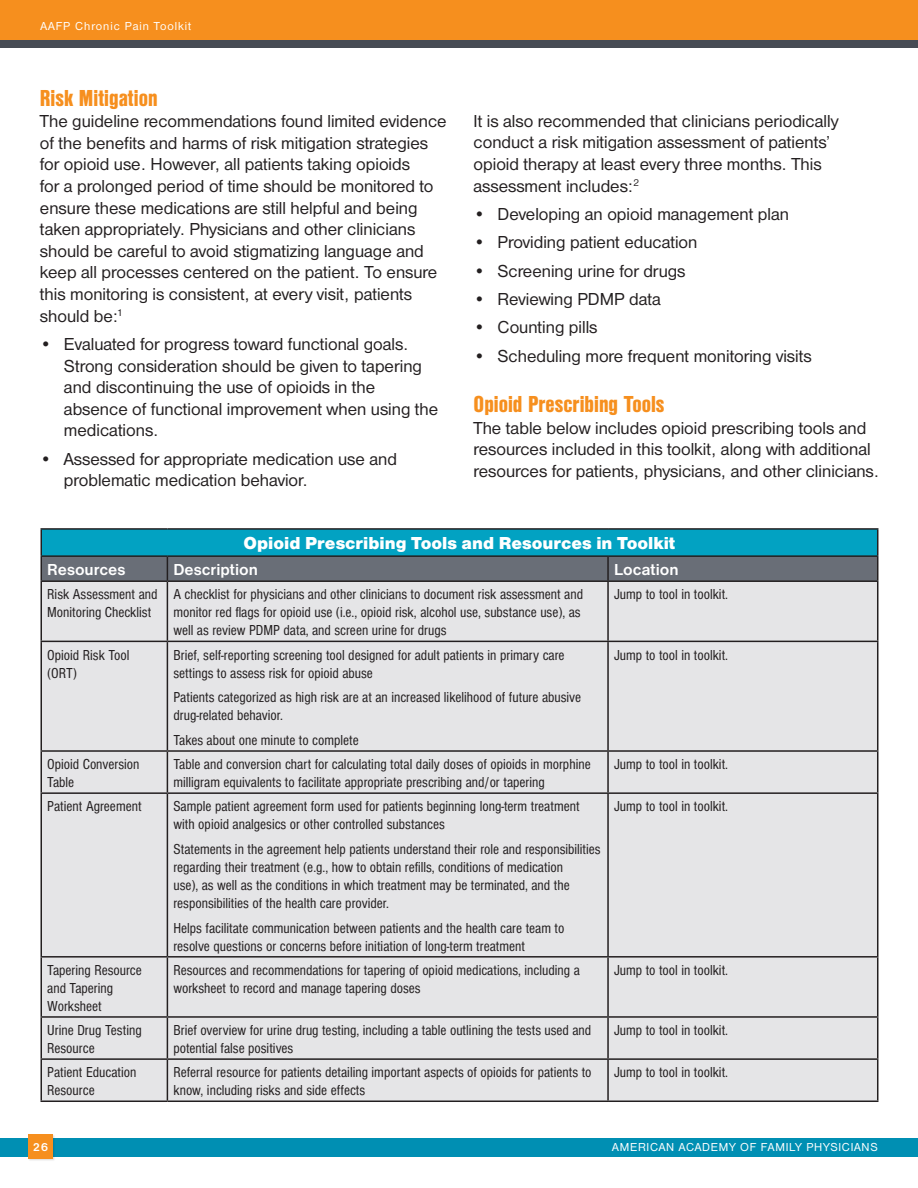
<style>
.page{position:relative;width:918px;height:1188px;background:#fff}
.page>*{position:absolute;margin:0;border:0;box-sizing:border-box;transform-origin:0 0}
.t1{font:24px "Nimbus San D Blac Cond";color:#f68f1e}
.t2{font:18px/21.6px "Nimbus San D";color:#231f20}
.t3{font:18px "Nimbus San D Blac";color:#fff}
.t4{font:700 16.5px "Nimbus San D";color:#fff}
.t5{font:condensed 15px/18px "Nimbus San D";color:#231f20}
.t6{font:12px "Nimbus San D";letter-spacing:.06em;color:#fff}
.t7{font:12px "Nimbus San D";letter-spacing:.08em;color:#fff}
.t8{font:700 12px "Nimbus San D";color:#fff}
</style>
<div class="page">
<div style="left:0;top:1138px;width:918px;height:18px;background:#008fb3"></div>
<div style="left:28px;top:1134px;width:27px;height:28px;background:#231f20;opacity:.15"></div>
<div style="left:28px;top:1135px;width:25px;height:24px;background:#f68f1e"></div>
<div style="left:42px;top:582px;width:835px;height:519px;background:#e5e5e7"></div>
<hr style="left:40px;top:528px;width:127px;height:2px;background:#231f20">
<hr style="left:40px;top:530px;width:2px;height:25px;background:#231f20">
<hr style="left:167px;top:528px;width:441px;height:2px;background:#231f20">
<hr style="left:608px;top:528px;width:270px;height:2px;background:#231f20">
<hr style="left:40px;top:555px;width:127px;height:2px;background:#231f20">
<hr style="left:40px;top:557px;width:2px;height:23px;background:#231f20">
<svg style="left:41px;top:530px;width:837px;height:50px;background:#32859a"></svg>
<hr style="left:40px;top:580px;width:127px;height:2px;background:#231f20">
<hr style="left:40px;top:582px;width:2px;height:59px;background:#231f20">
<hr style="left:167px;top:580px;width:441px;height:2px;background:#231f20">
<hr style="left:167px;top:582px;width:1px;height:59px;background:#231f20">
<hr style="left:608px;top:580px;width:270px;height:2px;background:#231f20">
<hr style="left:607px;top:582px;width:2px;height:59px;background:#231f20">
<hr style="left:877px;top:582px;width:1px;height:59px;background:#231f20">
<hr style="left:40px;top:641px;width:127px;height:1px;background:#231f20">
<hr style="left:40px;top:642px;width:2px;height:108px;background:#231f20">
<hr style="left:167px;top:641px;width:441px;height:1px;background:#231f20">
<hr style="left:167px;top:642px;width:1px;height:108px;background:#231f20">
<hr style="left:608px;top:641px;width:270px;height:1px;background:#231f20">
<hr style="left:607px;top:642px;width:2px;height:108px;background:#231f20">
<hr style="left:877px;top:642px;width:1px;height:108px;background:#231f20">
<hr style="left:40px;top:750px;width:127px;height:2px;background:#231f20">
<hr style="left:40px;top:752px;width:2px;height:40px;background:#231f20">
<hr style="left:167px;top:750px;width:441px;height:2px;background:#231f20">
<hr style="left:167px;top:752px;width:1px;height:40px;background:#231f20">
<hr style="left:608px;top:750px;width:270px;height:2px;background:#231f20">
<hr style="left:607px;top:752px;width:2px;height:40px;background:#231f20">
<hr style="left:877px;top:752px;width:1px;height:40px;background:#231f20">
<hr style="left:40px;top:792px;width:127px;height:2px;background:#231f20">
<hr style="left:40px;top:794px;width:2px;height:162px;background:#231f20">
<hr style="left:167px;top:792px;width:441px;height:2px;background:#231f20">
<hr style="left:167px;top:794px;width:1px;height:162px;background:#231f20">
<hr style="left:608px;top:792px;width:270px;height:2px;background:#231f20">
<hr style="left:607px;top:794px;width:2px;height:162px;background:#231f20">
<hr style="left:877px;top:794px;width:1px;height:162px;background:#231f20">
<hr style="left:40px;top:958px;width:2px;height:58px;background:#231f20">
<hr style="left:167px;top:958px;width:1px;height:58px;background:#231f20">
<hr style="left:607px;top:958px;width:2px;height:58px;background:#231f20">
<hr style="left:877px;top:958px;width:1px;height:58px;background:#231f20">
<hr style="left:40px;top:1016px;width:127px;height:2px;background:#231f20">
<hr style="left:40px;top:1018px;width:2px;height:40px;background:#231f20">
<hr style="left:167px;top:1016px;width:441px;height:2px;background:#231f20">
<hr style="left:167px;top:1018px;width:1px;height:40px;background:#231f20">
<hr style="left:608px;top:1016px;width:270px;height:2px;background:#231f20">
<hr style="left:607px;top:1018px;width:2px;height:40px;background:#231f20">
<hr style="left:877px;top:1018px;width:1px;height:40px;background:#231f20">
<hr style="left:40px;top:1058px;width:127px;height:2px;background:#231f20">
<hr style="left:40px;top:1060px;width:2px;height:41px;background:#231f20">
<hr style="left:167px;top:1058px;width:441px;height:2px;background:#231f20">
<hr style="left:167px;top:1060px;width:1px;height:41px;background:#231f20">
<hr style="left:608px;top:1058px;width:270px;height:2px;background:#231f20">
<hr style="left:607px;top:1060px;width:2px;height:41px;background:#231f20">
<hr style="left:877px;top:1060px;width:1px;height:41px;background:#231f20">
<hr style="left:40px;top:956px;width:127px;height:2px;background:#231f20">
<hr style="left:167px;top:956px;width:441px;height:2px;background:#231f20">
<hr style="left:608px;top:956px;width:270px;height:2px;background:#231f20">
<hr style="left:40px;top:1101px;width:127px;height:1px;background:#231f20">
<hr style="left:167px;top:1101px;width:441px;height:1px;background:#231f20">
<hr style="left:608px;top:1101px;width:270px;height:1px;background:#231f20">
<div style="left:0;top:0;width:918px;height:48px;background:#f68f1e"></div>
<div style="left:0;top:40px;width:918px;height:8px;background:#464b54"></div>
<p class="t7" style="left:40px;top:19px;width:152px">AAFP Chronic Pain Toolkit</p>
<p class="t1" style="left:40px;top:84px;width:119px">Risk Mitigation</p>
<p class="t2" style="left:40px;top:110px;width:408px">The guideline recommendations found limited evidence of the benefits and harms of risk mitigation strategies for opioid use. However, all patients taking opioids<br>for a prolonged period of time should be monitored to ensure these medications are still helpful and being taken appropriately. Physicians and other clinicians should be careful to avoid stigmatizing language and keep all processes centered on the patient. To ensure this monitoring is consistent, at every visit, patients should be:<sup>1</sup></p>
<p class="t2" style="left:64px;top:333px;width:376px;text-indent:-24px">• Evaluated for progress toward functional goals.<br>Strong consideration should be given to tapering and discontinuing the use of opioids in the absence of functional improvement when using the medications.</p>
<p class="t2" style="left:64px;top:448px;width:335px;text-indent:-24px">• Assessed for appropriate medication use and problematic medication behavior.</p>
<p class="t2" style="left:474px;top:110px;width:366px">It is also recommended that clinicians periodically conduct a risk mitigation assessment of patients’ opioid therapy at least every three months. This assessment includes:<sup>2</sup></p>
<p class="t2" style="left:474px;top:203px;width:317px">• Developing an opioid management plan</p>
<p class="t2" style="left:474px;top:231px;width:225px">• Providing patient education</p>
<p class="t2" style="left:474px;top:260px;width:213px">• Screening urine for drugs</p>
<p class="t2" style="left:474px;top:288px;width:189px">• Reviewing PDMP data</p>
<p class="t2" style="left:474px;top:316px;width:125px">• Counting pills</p>
<p class="t2" style="left:474px;top:345px;width:340px">• Scheduling more frequent monitoring visits</p>
<p class="t1" style="left:474px;top:390px;width:192px">Opioid Prescribing Tools</p>
<p class="t2" style="left:474px;top:417px;width:407px">The table below includes opioid prescribing tools and resources included in this toolkit, along with additional resources for patients, physicians, and other clinicians.</p>
<p class="t3" style="left:244px;top:533px;width:433px">Opioid Prescribing Tools and Resources in Toolkit</p>
<p class="t4" style="left:47px;top:560px;width:80px">Resources</p>
<p class="t4" style="left:173px;top:560px;width:86px">Description</p>
<p class="t4" style="left:614px;top:560px;width:66px">Location</p>
<p class="t5" style="left:47px;top:585px;width:112px">Risk Assessment and<br>Monitoring Checklist</p>
<p class="t5" style="left:173px;top:585px;width:411px">A checklist for physicians and other clinicians to document risk assessment and monitor red flags for opioid use (i.e., opioid risk, alcohol use, substance use), as well as review PDMP data, and screen urine for drugs</p>
<p class="t5" style="left:614px;top:585px;width:116px">Jump to tool in toolkit.</p>
<p class="t5" style="left:47px;top:645px;width:84px">Opioid Risk Tool (ORT)</p>
<p class="t5" style="left:173px;top:645px;width:393px">Brief, self-reporting screening tool designed for adult patients in primary care settings to assess risk for opioid abuse</p>
<p class="t5" style="left:173px;top:688px;width:409px">Patients categorized as high risk are at an increased likelihood of future abusive drug-related behavior.</p>
<p class="t5" style="left:173px;top:731px;width:187px">Takes about one minute to complete</p>
<p class="t5" style="left:614px;top:645px;width:116px">Jump to tool in toolkit.</p>
<p class="t5" style="left:47px;top:755px;width:94px">Opioid Conversion<br>Table</p>
<p class="t5" style="left:173px;top:755px;width:419px">Table and conversion chart for calculating total daily doses of opioids in morphine milligram equivalents to facilitate appropriate prescribing and/or tapering</p>
<p class="t5" style="left:614px;top:755px;width:116px">Jump to tool in toolkit.</p>
<p class="t5" style="left:47px;top:797px;width:96px">Patient Agreement</p>
<p class="t5" style="left:173px;top:797px;width:408px">Sample patient agreement form used for patients beginning long-term treatment with opioid analgesics or other controlled substances</p>
<p class="t5" style="left:173px;top:840px;width:429px">Statements in the agreement help patients understand their role and responsibilities regarding their treatment (e.g., how to obtain refills, conditions of medication<br>use), as well as the conditions in which treatment may be terminated, and the responsibilities of the health care provider.</p>
<p class="t5" style="left:173px;top:919px;width:392px">Helps facilitate communication between patients and the health care team to resolve questions or concerns before initiation of long-term treatment</p>
<p class="t5" style="left:614px;top:797px;width:116px">Jump to tool in toolkit.</p>
<p class="t5" style="left:47px;top:961px;width:96px">Tapering Resource and Tapering<br>Worksheet</p>
<p class="t5" style="left:173px;top:961px;width:408px">Resources and recommendations for tapering of opioid medications, including a worksheet to record and manage tapering doses</p>
<p class="t5" style="left:614px;top:961px;width:116px">Jump to tool in toolkit.</p>
<p class="t5" style="left:47px;top:1021px;width:96px">Urine Drug Testing<br>Resource</p>
<p class="t5" style="left:173px;top:1021px;width:419px">Brief overview for urine drug testing, including a table outlining the tests used and potential false positives</p>
<p class="t5" style="left:614px;top:1021px;width:116px">Jump to tool in toolkit.</p>
<p class="t5" style="left:47px;top:1063px;width:91px">Patient Education<br>Resource</p>
<p class="t5" style="left:173px;top:1063px;width:420px">Referral resource for patients detailing important aspects of opioids for patients to know, including risks and side effects</p>
<p class="t5" style="left:614px;top:1063px;width:116px">Jump to tool in toolkit.</p>
<p class="t8" style="left:33px;top:1140px;width:17px">26</p>
<p class="t6" style="left:612px;top:1140px;width:267px">AMERICAN ACADEMY OF FAMILY PHYSICIANS</p>
</div>
